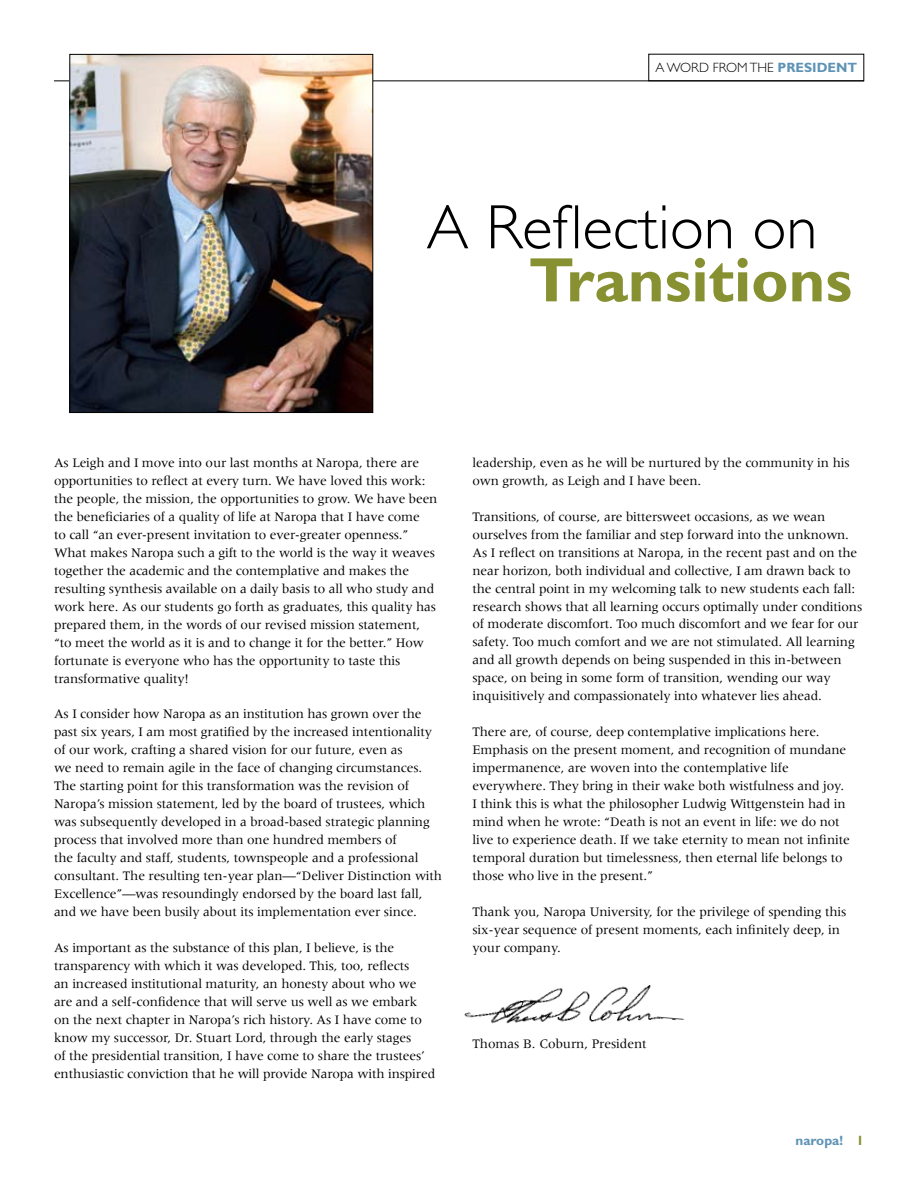
<style>
.page{position:relative;width:918px;height:1188px;background:#fff}
.page>*{position:absolute;margin:0;border:0;box-sizing:border-box;transform-origin:0 0}
.t1{font:300 63px "Gill Sans";color:#000}
.t2{font:700 63px "Gill Sans";color:#889131}
.t3{font:13.5px/18px "Meridien";letter-spacing:-.01em;color:#000}
.t4{font:300 13.5px "Gill Sans";color:#000}
.t5{font:700 13.5px "Gill Sans";color:#5e93b5}
.s1{font-weight:700;color:#5e93b5}
.s2{color:#889131}
</style>
<div class="page">
<hr style="left:54px;top:81px;width:810px;height:1px;background:#000">
<div style="left:649px;top:54px;width:215px;height:27px;border:1px solid #000"></div>
<img style="left:464px;top:985px;width:221px;height:39px">
<img style="left:71px;top:56px;width:300px;height:355px">
<div style="left:69px;top:54px;width:304px;height:359px;border:1px solid #000"></div>
<p class="t4" style="left:655px;top:63px;width:203px">A WORD FROM THE <span class="s1">PRESIDENT</span></p>
<h1 class="t1" style="left:427px;top:202px;width:392px">A Reflection on</h1>
<h1 class="t2" style="left:529px;top:258px;width:325px">Transitions</h1>
<p class="t3" style="left:54px;top:454px;width:385px">As Leigh and I move into our last months at Naropa, there are opportunities to reflect at every turn. We have loved this work: the people, the mission, the opportunities to grow. We have been the beneficiaries of a quality of life at Naropa that I have come<br>to call “an ever-present invitation to ever-greater openness.” What makes Naropa such a gift to the world is the way it weaves together the academic and the contemplative and makes the resulting synthesis available on a daily basis to all who study and work here. As our students go forth as graduates, this quality has prepared them, in the words of our revised mission statement, “to meet the world as it is and to change it for the better.” How fortunate is everyone who has the opportunity to taste this transformative quality!</p>
<p class="t3" style="left:54px;top:706px;width:390px">As I consider how Naropa as an institution has grown over the past six years, I am most gratified by the increased intentionality of our work, crafting a shared vision for our future, even as<br>we need to remain agile in the face of changing circumstances.<br>The starting point for this transformation was the revision of Naropa’s mission statement, led by the board of trustees, which was subsequently developed in a broad-based strategic planning process that involved more than one hundred members of<br>the faculty and staff, students, townspeople and a professional consultant. The resulting ten-year plan—“Deliver Distinction with Excellence”—was resoundingly endorsed by the board last fall, and we have been busily about its implementation ever since.</p>
<p class="t3" style="left:54px;top:940px;width:383px">As important as the substance of this plan, I believe, is the transparency with which it was developed. This, too, reflects<br>an increased institutional maturity, an honesty about who we are and a self-confidence that will serve us well as we embark on the next chapter in Naropa’s rich history. As I have come to know my successor, Dr. Stuart Lord, through the early stages<br>of the presidential transition, I have come to share the trustees’ enthusiastic conviction that he will provide Naropa with inspired</p>
<p class="t3" style="left:472px;top:454px;width:379px">leadership, even as he will be nurtured by the community in his own growth, as Leigh and I have been.</p>
<p class="t3" style="left:472px;top:508px;width:391px">Transitions, of course, are bittersweet occasions, as we wean ourselves from the familiar and step forward into the unknown.<br>As I reflect on transitions at Naropa, in the recent past and on the near horizon, both individual and collective, I am drawn back to the central point in my welcoming talk to new students each fall: research shows that all learning occurs optimally under conditions of moderate discomfort. Too much discomfort and we fear for our safety. Too much comfort and we are not stimulated. All learning and all growth depends on being suspended in this in-between space, on being in some form of transition, wending our way inquisitively and compassionately into whatever lies ahead.</p>
<p class="t3" style="left:472px;top:724px;width:379px">There are, of course, deep contemplative implications here.<br>Emphasis on the present moment, and recognition of mundane impermanence, are woven into the contemplative life everywhere. They bring in their wake both wistfulness and joy.<br>I think this is what the philosopher Ludwig Wittgenstein had in mind when he wrote: “Death is not an event in life: we do not live to experience death. If we take eternity to mean not infinite temporal duration but timelessness, then eternal life belongs to those who live in the present.”</p>
<p class="t3" style="left:472px;top:904px;width:375px">Thank you, Naropa University, for the privilege of spending this six-year sequence of present moments, each infinitely deep, in your company.</p>
<p class="t3" style="left:472px;top:1036px;width:176px">Thomas B. Coburn, President</p>
<p class="t5" style="left:796px;top:1135px;width:70px">naropa! <span class="s2">1</span></p>
</div>
